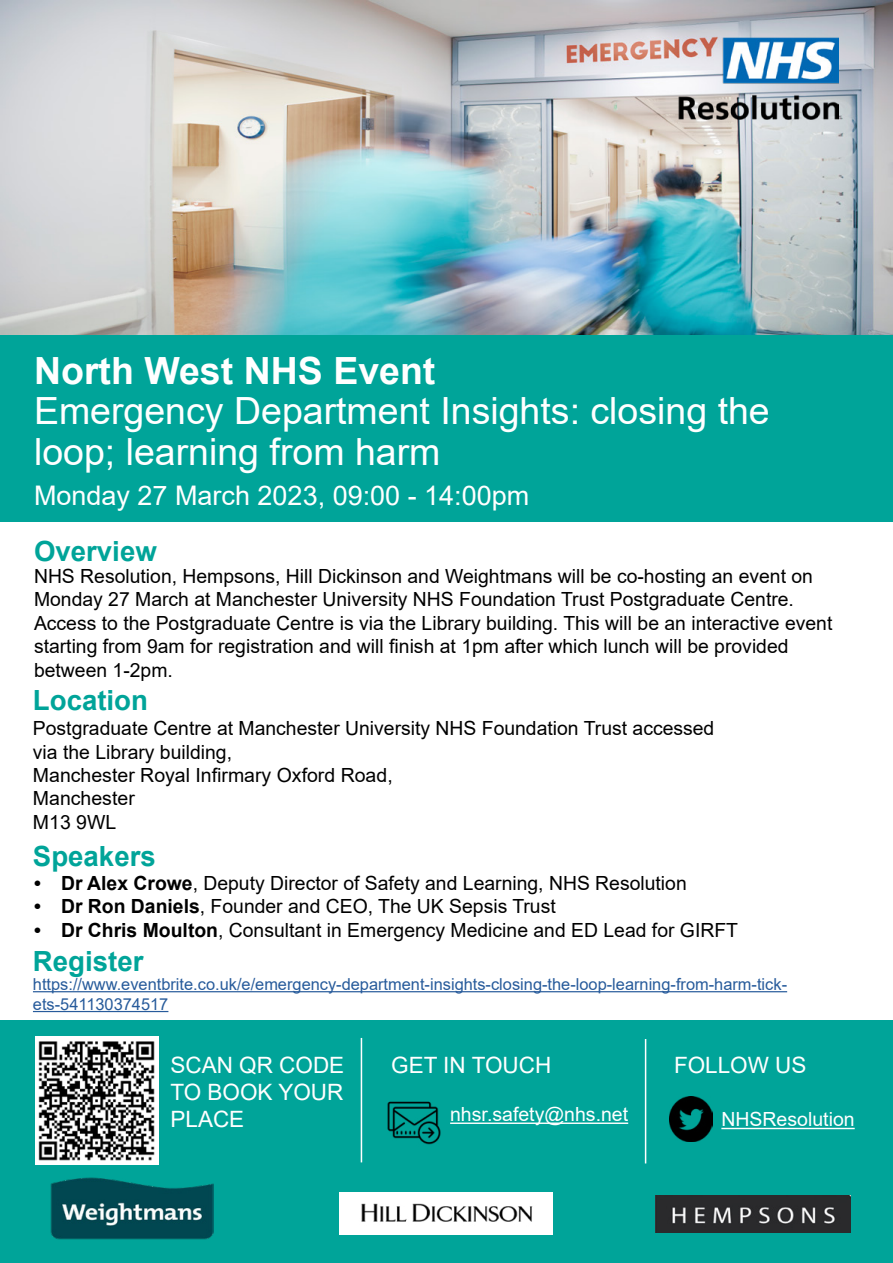
<style>
.page{position:relative;width:893px;height:1263px;background:#fff}
.page>*{position:absolute;margin:0;border:0;box-sizing:border-box;transform-origin:0 0}
.t1{font:37.5px/40.5px "Arial";color:#fff}
.t2{font:700 37.5px "Arial";color:#fff}
.t3{font:700 27.75px "Arial";color:#00a499}
.t4{font:27px "Arial";color:#fff}
.t5{font:22.5px/27px "Arial";color:#fff;text-align:justify}
.t6{font:19.5px/23.4px "Arial";color:#000}
.t7{font:19.5px "Arial";color:#fff}
.t8{font:16.5px/19.8px "Arial";color:#275b9b}
.s1{font-weight:700}
</style>
<div class="page">
<div style="left:0;top:335px;width:893px;height:187px;background:#00a499"></div>
<hr style="left:33px;top:991px;width:754px;height:1px;background:#275b9b">
<hr style="left:33px;top:1011px;width:135px;height:1px;background:#275b9b">
<img style="left:0;top:0;width:893px;height:335px">
<div style="left:0;top:1020px;width:893px;height:243px;background:#00a499"></div>
<img style="left:670px;top:1096px;width:43px;height:45px">
<img style="left:35px;top:1037px;width:123px;height:127px">
<hr style="left:721px;top:1128px;width:134px;height:1px;background:#fff">
<img style="left:387px;top:1101px;width:54px;height:44px">
<hr style="left:450px;top:1122px;width:178px;height:2px;background:#fff">
<hr style="left:361px;top:1038px;width:1px;height:124px;background:#fff">
<hr style="left:645px;top:1039px;width:1px;height:124px;background:#fff">
<img style="left:677px;top:37px;width:162px;height:82px">
<img style="left:655px;top:1196px;width:195px;height:37px">
<img style="left:50px;top:1177px;width:163px;height:63px">
<img style="left:340px;top:1193px;width:213px;height:42px">
<h1 class="t2" style="left:34px;top:344px;width:403px">North West NHS Event</h1>
<h1 class="t1" style="left:34px;top:391px;width:737px">Emergency Department Insights: closing the loop; learning from harm</h1>
<h3 class="t4" style="left:34px;top:477px;width:497px">Monday 27 March 2023, 09:00 - 14:00pm</h3>
<h2 class="t3" style="left:34px;top:532px;width:124px">Overview</h2>
<p class="t6" style="left:34px;top:564px;width:800px">NHS Resolution, Hempsons, Hill Dickinson and Weightmans will be co-hosting an event on Monday 27 March at Manchester University NHS Foundation Trust Postgraduate Centre.<br>Access to the Postgraduate Centre is via the Library building. This will be an interactive event starting from 9am for registration and will finish at 1pm after which lunch will be provided between 1-2pm.</p>
<h2 class="t3" style="left:33px;top:681px;width:117px">Location</h2>
<p class="t6" style="left:33px;top:716px;width:683px">Postgraduate Centre at Manchester University NHS Foundation Trust accessed via the Library building,<br>Manchester Royal Infirmary Oxford Road,<br>Manchester<br>M13 9WL</p>
<h2 class="t3" style="left:33px;top:837px;width:124px">Speakers</h2>
<p class="t6" style="left:34px;top:871px;width:654px"><span class="s1">• Dr Alex Crowe</span>, Deputy Director of Safety and Learning, NHS Resolution</p>
<p class="t6" style="left:34px;top:894px;width:523px"><span class="s1">• Dr Ron Daniels</span>, Founder and CEO, The UK Sepsis Trust</p>
<p class="t6" style="left:34px;top:918px;width:705px"><span class="s1">• Dr Chris Moulton</span>, Consultant in Emergency Medicine and ED Lead for GIRFT</p>
<h2 class="t3" style="left:33px;top:941px;width:112px">Register</h2>
<p class="t8" style="left:33px;top:974px;width:756px">https://www.eventbrite.co.uk/e/emergency-department-insights-closing-the-loop-learning-from-harm-tick&shy;ets-541130374517</p>
<p class="t5" style="left:171px;top:1051px;width:175px">SCAN QR CODE TO BOOK YOUR PLACE</p>
<p class="t5" style="left:391px;top:1051px;width:162px">GET IN TOUCH</p>
<p class="t5" style="left:674px;top:1051px;width:134px">FOLLOW US</p>
<p class="t7" style="left:450px;top:1101px;width:180px">nhsr.safety@nhs.net</p>
<p class="t7" style="left:721px;top:1106px;width:135px">NHSResolution</p>
</div>
